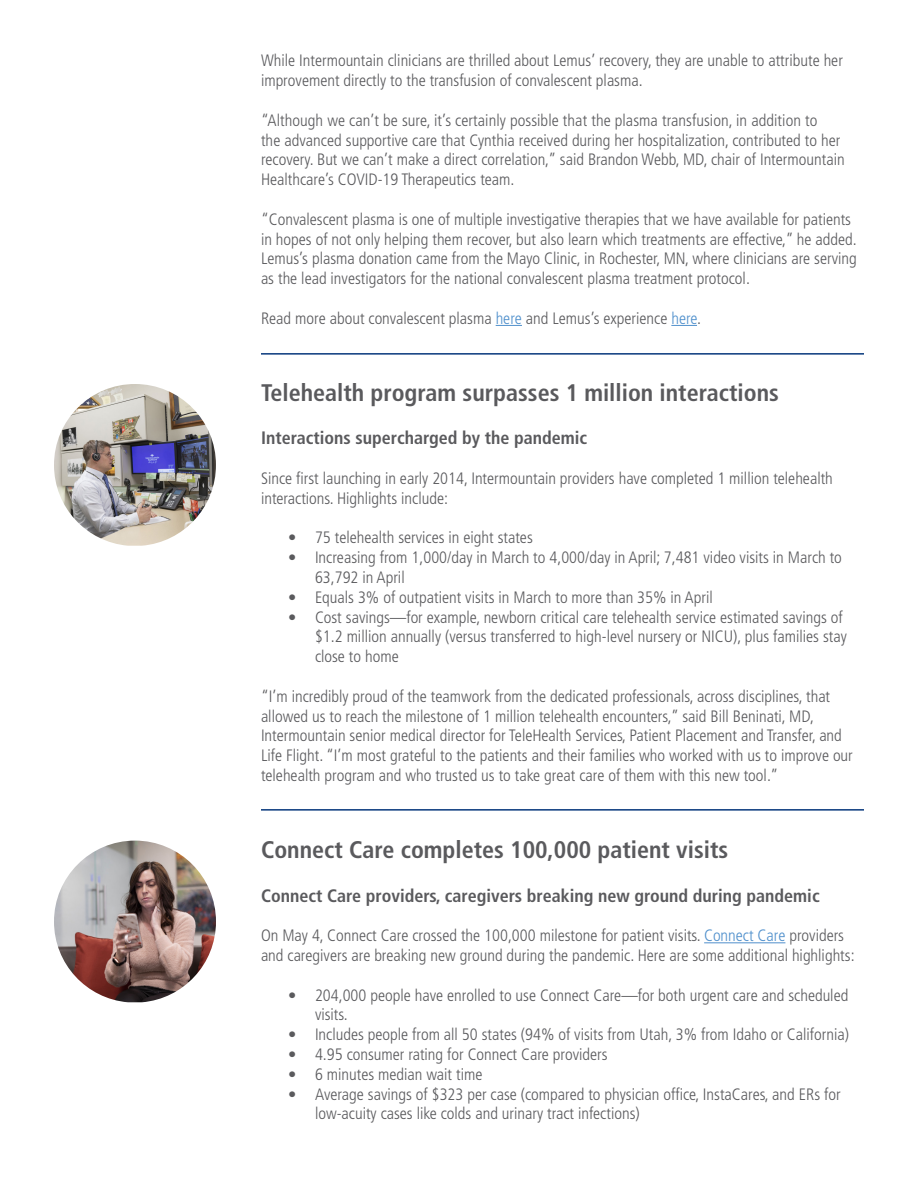
<style>
.page{position:relative;width:918px;height:1188px;background:#fff}
.page>*{position:absolute;margin:0;border:0;box-sizing:border-box;transform-origin:0 0}
.Headline{font:700 condensed 24px "Frutiger LT Std";color:#5a5a5d}
.Subhead{font:700 condensed 18px "Frutiger LT Std";color:#5a5a5d}
.Body_copy{font:300 condensed 16.5px/19.8px "Frutiger LT Std";color:#5a5a5d}
.s1{color:#5090cc}
</style>
<div class="page">
<svg style="left:496px;top:325px;width:26px;height:1px"></svg>
<svg style="left:671px;top:325px;width:26px;height:1px"></svg>
<hr style="left:704px;top:942px;width:81px;height:1px;background:#5090cc">
<img style="left:54px;top:384px;width:162px;height:162px">
<img style="left:54px;top:841px;width:162px;height:161px">
<hr style="left:261px;top:353px;width:603px;height:2px;background:#07387c">
<hr style="left:261px;top:809px;width:603px;height:2px;background:#07387c">
<p class="Body_copy" style="left:261px;top:51px;width:583px">While Intermountain clinicians are thrilled about Lemus’ recovery, they are unable to attribute her improvement directly to the transfusion of convalescent plasma.</p>
<p class="Body_copy" style="left:261px;top:110px;width:585px">“Although we can’t be sure, it’s certainly possible that the plasma transfusion, in addition to<br>the advanced supportive care that Cynthia received during her hospitalization, contributed to her recovery. But we can’t make a direct correlation,” said Brandon Webb, MD, chair of Intermountain Healthcare’s COVID-19 Therapeutics team.</p>
<p class="Body_copy" style="left:261px;top:209px;width:597px">“Convalescent plasma is one of multiple investigative therapies that we have available for patients in hopes of not only helping them recover, but also learn which treatments are effective,” he added.</p>
<p class="Body_copy" style="left:261px;top:249px;width:597px">Lemus’s plasma donation came from the Mayo Clinic, in Rochester, MN, where clinicians are serving as the lead investigators for the national convalescent plasma treatment protocol.</p>
<p class="Body_copy" style="left:261px;top:308px;width:441px">Read more about convalescent plasma <span class="s1">here</span> and Lemus’s experience <span class="s1">here</span>.</p>
<p class="Headline" style="left:261px;top:379px;width:519px">Telehealth program surpasses 1 million interactions</p>
<p class="Subhead" style="left:261px;top:427px;width:328px">Interactions supercharged by the pandemic</p>
<p class="Body_copy" style="left:261px;top:469px;width:573px">Since first launching in early 2014, Intermountain providers have completed 1 million telehealth interactions. Highlights include:</p>
<p class="Body_copy" style="left:288px;top:528px;width:246px">• 75 telehealth services in eight states</p>
<p class="Body_copy" style="left:315px;top:548px;width:528px;text-indent:-27px">• Increasing from 1,000/day in March to 4,000/day in April; 7,481 video visits in March to<br>63,792 in April</p>
<p class="Body_copy" style="left:288px;top:587px;width:426px">• Equals 3% of outpatient visits in March to more than 35% in April</p>
<p class="Body_copy" style="left:315px;top:607px;width:533px;text-indent:-27px">• Cost savings—for example, newborn critical care telehealth service estimated savings of $1.2 million annually (versus transferred to high-level nursery or NICU), plus families stay close to home</p>
<p class="Body_copy" style="left:261px;top:686px;width:593px">“I’m incredibly proud of the teamwork from the dedicated professionals, across disciplines, that allowed us to reach the milestone of 1 million telehealth encounters,” said Bill Beninati, MD, Intermountain senior medical director for TeleHealth Services, Patient Placement and Transfer, and Life Flight. “I’m most grateful to the patients and their families who worked with us to improve our telehealth program and who trusted us to take great care of them with this new tool.”</p>
<p class="Headline" style="left:261px;top:836px;width:469px">Connect Care completes 100,000 patient visits</p>
<p class="Subhead" style="left:261px;top:885px;width:560px">Connect Care providers, caregivers breaking new ground during pandemic</p>
<p class="Body_copy" style="left:261px;top:926px;width:595px">On May 4, Connect Care crossed the 100,000 milestone for patient visits. <span class="s1">Connect Care</span> providers and caregivers are breaking new ground during the pandemic. Here are some additional highlights:</p>
<p class="Body_copy" style="left:315px;top:985px;width:535px;text-indent:-27px">• 204,000 people have enrolled to use Connect Care—for both urgent care and scheduled visits.</p>
<p class="Body_copy" style="left:288px;top:1025px;width:562px">• Includes people from all 50 states (94% of visits from Utah, 3% from Idaho or California)</p>
<p class="Body_copy" style="left:288px;top:1045px;width:321px">• 4.95 consumer rating for Connect Care providers</p>
<p class="Body_copy" style="left:288px;top:1064px;width:196px">• 6 minutes median wait time</p>
<p class="Body_copy" style="left:315px;top:1084px;width:527px;text-indent:-27px">• Average savings of $323 per case (compared to physician office, InstaCares, and ERs for low-acuity cases like colds and urinary tract infections)</p>
</div>
